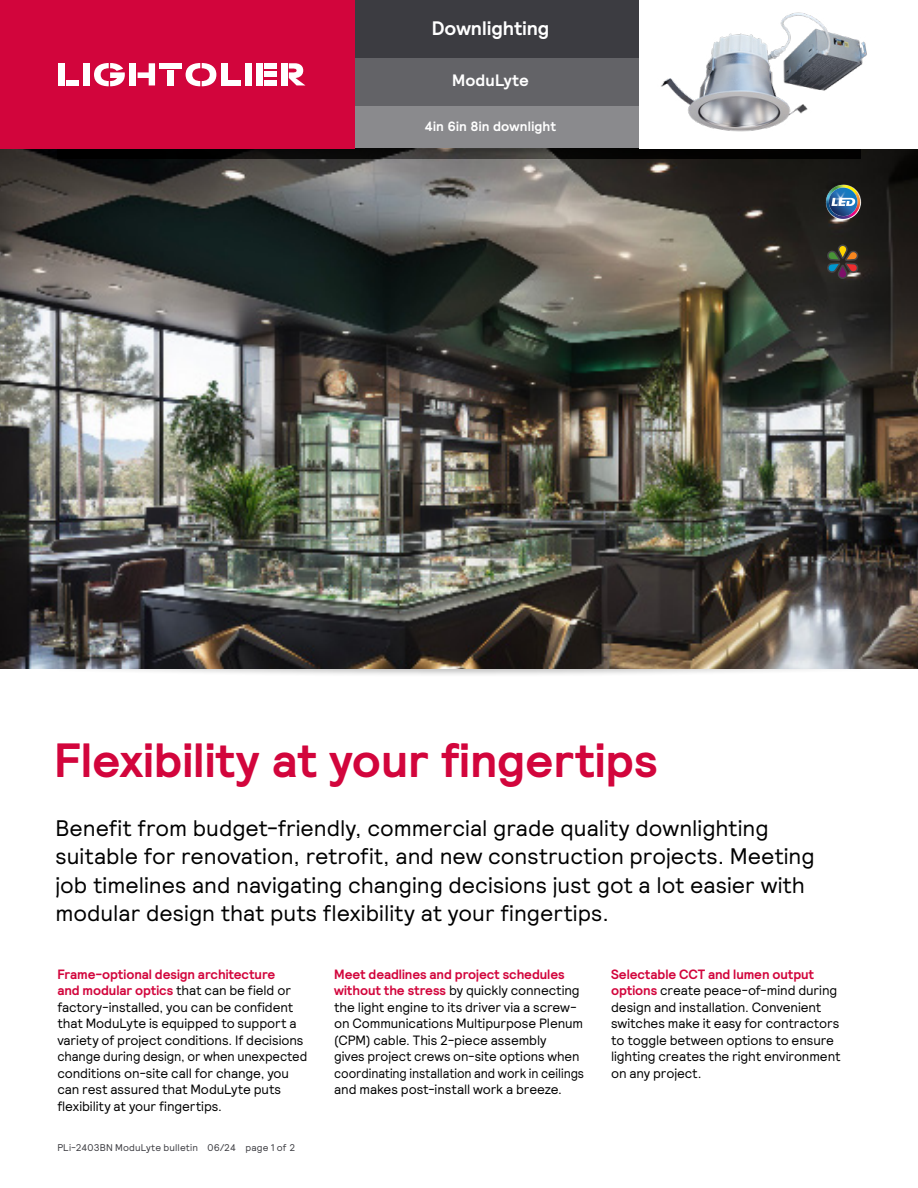
<style>
.page{position:relative;width:918px;height:1188px;background:#fff}
.page>*{position:absolute;margin:0;border:0;box-sizing:border-box;transform-origin:0 0}
.t1{font:700 48px "Signify Relative";color:#d2053c}
.t2{font:22.5px/28.5px "Signify Relative";color:#000}
.t3{font:700 19.5px "Signify Relative";letter-spacing:.005em;color:#fff}
.t4{font:700 16.5px "Signify Relative";letter-spacing:.005em;color:#fff}
.t5{font:13.5px/16.5px "Signify Relative";letter-spacing:-.005em;color:#000}
.t6{font:700 13.5px "Signify Relative";letter-spacing:.02em;color:#fff}
.t7{font:9.75px "Signify Relative";letter-spacing:.015em;color:#3c3c41}
.s1{font-weight:700;color:#d2053c}
</style>
<div class="page">
<div style="left:37px;top:659px;width:843px;height:19px;background:#000;opacity:.3"></div>
<div style="left:0;top:653px;width:57px;height:30px;background:#fff"></div>
<div style="left:861px;top:653px;width:57px;height:30px;background:#fff"></div>
<img style="left:0;top:158px;width:918px;height:510px">
<div style="left:37px;top:139px;width:843px;height:19px;background:#000;opacity:.3"></div>
<svg style="left:0;top:148px;width:57px;height:16px"></svg>
<svg style="left:861px;top:148px;width:57px;height:16px"></svg>
<div style="left:0;top:0;width:355px;height:148px;background:#d2053c"></div>
<div style="left:355px;top:0;width:285px;height:58px;background:#3c3c41"></div>
<div style="left:355px;top:58px;width:285px;height:48px;background:#636367"></div>
<div style="left:355px;top:106px;width:285px;height:42px;background:#8a8a8d"></div>
<div style="left:66px;top:80px;width:12px;height:5px;background:#fff"></div>
<svg style="left:138px;top:63px;width:17px;height:22px"></svg>
<div style="left:130px;top:63px;width:6px;height:22px;background:#fff"></div>
<div style="left:167px;top:70px;width:7px;height:16px;background:#fff"></div>
<div style="left:160px;top:63px;width:22px;height:6px;background:#fff"></div>
<div style="left:58px;top:63px;width:7px;height:22px;background:#fff"></div>
<div style="left:83px;top:63px;width:6px;height:22px;background:#fff"></div>
<svg style="left:186px;top:63px;width:30px;height:23px"></svg>
<div style="left:264px;top:72px;width:13px;height:5px;background:#fff"></div>
<div style="left:221px;top:63px;width:6px;height:22px;background:#fff"></div>
<div style="left:264px;top:63px;width:13px;height:6px;background:#fff"></div>
<svg style="left:289px;top:63px;width:16px;height:22px"></svg>
<div style="left:281px;top:63px;width:6px;height:22px;background:#fff"></div>
<div style="left:229px;top:80px;width:12px;height:5px;background:#fff"></div>
<div style="left:264px;top:80px;width:13px;height:5px;background:#fff"></div>
<div style="left:246px;top:63px;width:6px;height:22px;background:#fff"></div>
<div style="left:257px;top:63px;width:6px;height:22px;background:#fff"></div>
<svg style="left:94px;top:63px;width:31px;height:23px"></svg>
<div style="left:640px;top:0;width:278px;height:148px;background:#fff"></div>
<svg style="left:825px;top:184px;width:36px;height:36px"></svg>
<svg style="left:826px;top:185px;width:33px;height:34px"></svg>
<svg style="left:825px;top:244px;width:35px;height:36px"></svg>
<img style="left:633px;top:0;width:242px;height:156px">
<h3 class="t3" style="left:432px;top:15px;width:119px">Downlighting</h3>
<p class="t4" style="left:452px;top:70px;width:78px">ModuLyte</p>
<p class="t6" style="left:425px;top:118px;width:133px">4in 6in 8in downlight</p>
<h1 class="t1" style="left:54px;top:729px;width:606px">Flexibility at your fingertips</h1>
<p class="t2" style="left:56px;top:813px;width:761px">Benefit from budget-friendly, commercial grade quality downlighting suitable for renovation, retrofit, and new construction projects. Meeting job timelines and navigating changing decisions just got a lot easier with modular design that puts flexibility at your fingertips.</p>
<p class="t5" style="left:57px;top:965px;width:251px"><span class="s1">Frame-optional design architecture<br>and modular optics</span> that can be field or factory-installed, you can be confident that ModuLyte is equipped to support a variety of project conditions. If decisions change during design, or when unexpected conditions on-site call for change, you can rest assured that ModuLyte puts flexibility at your fingertips.</p>
<p class="t5" style="left:334px;top:965px;width:251px"><span class="s1">Meet deadlines and project schedules without the stress</span> by quickly connecting the light engine to its driver via a screw&shy;on Communications Multipurpose Plenum (CPM) cable. This 2-piece assembly<br>gives project crews on-site options when coordinating installation and work in ceilings and makes post-install work a breeze.</p>
<p class="t5" style="left:611px;top:965px;width:231px"><span class="s1">Selectable CCT and lumen output options</span> create peace-of-mind during design and installation. Convenient switches make it easy for contractors to toggle between options to ensure lighting creates the right environment on any project.</p>
<p class="t7" style="left:57px;top:1141px;width:240px">PLi-2403BN ModuLyte bulletin 06/24 page 1 of 2</p>
</div>
